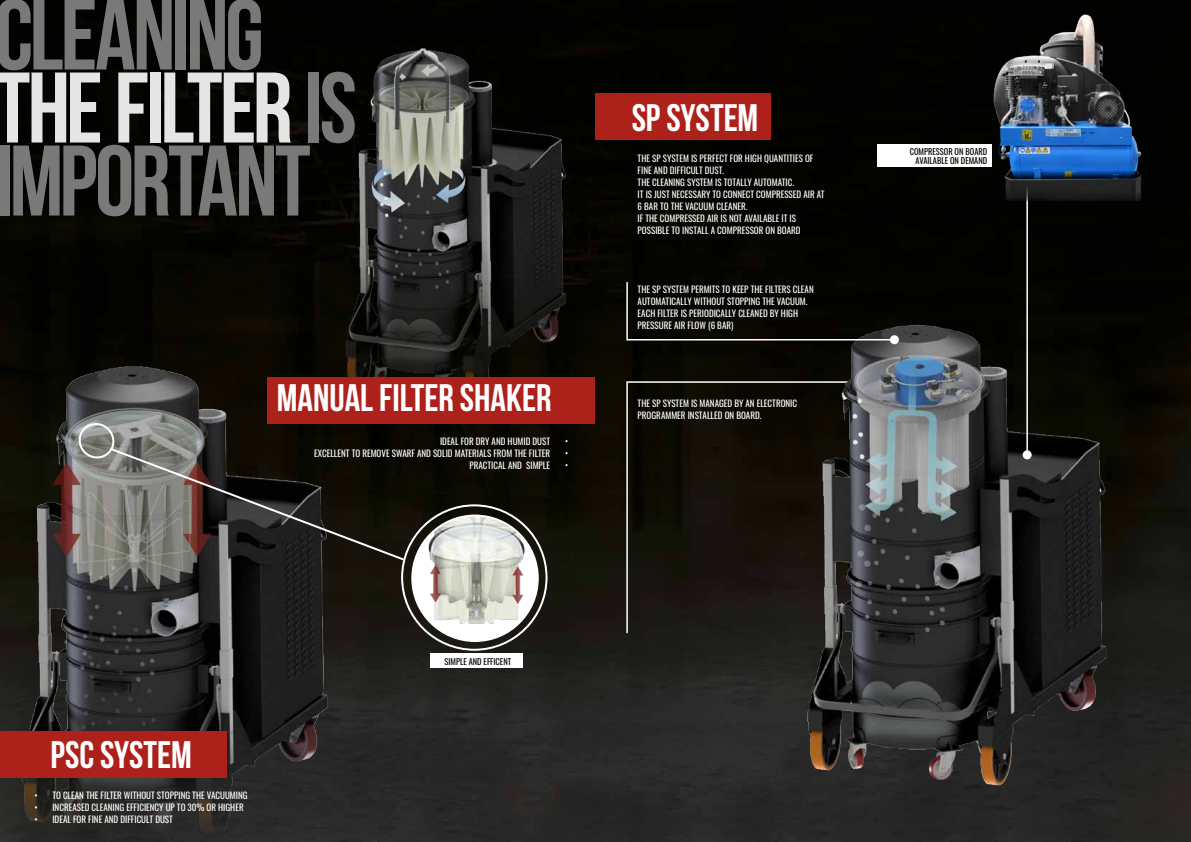
<style>
.page{position:relative;width:1191px;height:842px;background:#fff}
.page>*{position:absolute;margin:0;border:0;box-sizing:border-box;transform-origin:0 0}
.t1{font:700 100px/73px "Bebas Neue";letter-spacing:-.04em;color:#878787}
.t2{font:700 38.3px "Bebas Neue";color:#fff}
.t3{font:9px/12px "Oswald";color:#fff}
.t4{font:8.4px/9px "Oswald";color:#000;text-align:right}
.s1{color:#fff}
</style>
<div class="page">
<img style="left:0;top:0;width:1191px;height:842px">
<img style="left:0;top:301px;width:383px;height:541px">
<svg style="left:75px;top:422px;width:331px;height:140px"></svg>
<img style="left:412px;top:515px;width:126px;height:126px;border-radius:63px">
<img style="left:306px;top:34px;width:266px;height:344px">
<div style="left:267px;top:378px;width:328px;height:46px;background:#ad211b"></div>
<div style="left:0;top:731px;width:226px;height:47px;background:#ad211b"></div>
<div style="left:431px;top:654px;width:92px;height:14px;background:#fff"></div>
<svg style="left:625px;top:381px;width:180px;height:254px"></svg>
<img style="left:805px;top:295px;width:326px;height:517px">
<div style="left:595px;top:93px;width:176px;height:47px;background:#ad211b"></div>
<div style="left:877px;top:145px;width:114px;height:22px;background:#fff"></div>
<svg style="left:625px;top:281px;width:271px;height:60px"></svg>
<div style="left:890px;top:335px;width:9px;height:9px;background:#fff;border-radius:50%"></div>
<hr style="left:1026px;top:164px;width:2px;height:291px;background:#fff">
<div style="left:1022px;top:450px;width:9px;height:9px;background:#fff;border-radius:50%"></div>
<img style="left:976px;top:14px;width:203px;height:186px">
<h1 class="t1" style="left:-5px;top:-3px;width:364px">CLEANING<br><span class="s1">THE FILTER</span> IS<br>IMPORTANT</h1>
<h2 class="t2" style="left:277px;top:376px;width:276px">MANUAL FILTER SHAKER</h2>
<p class="t3" style="left:314px;top:434px;width:237px;text-align:right">IDEAL FOR DRY AND HUMID DUST<br>EXCELLENT TO REMOVE SWARF AND SOLID MATERIALS FROM THE FILTER<br>PRACTICAL AND SIMPLE</p>
<h2 class="t2" style="left:50px;top:734px;width:143px">PSC SYSTEM</h2>
<p class="t3" style="left:34px;top:789px;width:215px">• TO CLEAN THE FILTER WITHOUT STOPPING THE VACUUMING</p>
<p class="t3" style="left:34px;top:801px;width:211px">• INCREASED CLEANING EFFICIENCY UP TO 30% OR HIGHER</p>
<p class="t3" style="left:34px;top:813px;width:140px">• IDEAL FOR FINE AND DIFFICULT DUST</p>
<p class="t4" style="left:444px;top:656px;width:68px">SIMPLE AND EFFICENT</p>
<h2 class="t2" style="left:632px;top:96px;width:128px">SP SYSTEM</h2>
<p class="t3" style="left:637px;top:152px;width:188px">THE SP SYSTEM IS PERFECT FOR HIGH QUANTITIES OF FINE AND DIFFICULT DUST.<br>THE CLEANING SYSTEM IS TOTALLY AUTOMATIC.<br>IT IS JUST NECESSARY TO CONNECT COMPRESSED AIR AT 6 BAR TO THE VACUUM CLEANER.<br>IF THE COMPRESSED AIR IS NOT AVAILABLE IT IS POSSIBLE TO INSTALL A COMPRESSOR ON BOARD</p>
<p class="t3" style="left:637px;top:282px;width:178px">THE SP SYSTEM PERMITS TO KEEP THE FILTERS CLEAN AUTOMATICALLY WITHOUT STOPPING THE VACUUM.<br>EACH FILTER IS PERIODICALLY CLEANED BY HIGH PRESSURE AIR FLOW (6 BAR)</p>
<p class="t3" style="left:637px;top:397px;width:161px">THE SP SYSTEM IS MANAGED BY AN ELECTRONIC<br>PROGRAMMER INSTALLED ON BOARD.</p>
<p class="t4" style="left:909px;top:146px;width:79px">COMPRESSOR ON BOARD<br>AVAILABLE ON DEMAND</p>
</div>
